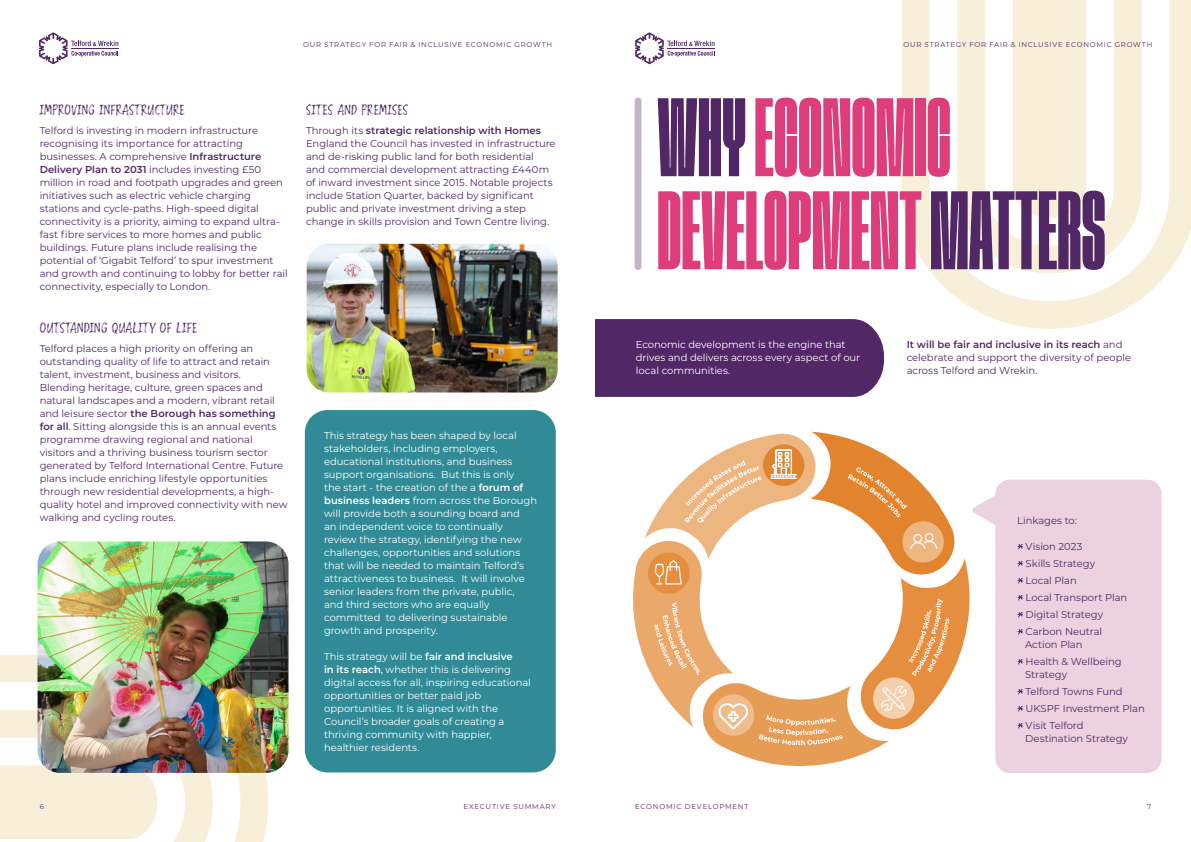
<style>
.page{position:relative;width:1191px;height:842px;background:#fff}
.page>*{position:absolute;margin:0;border:0;box-sizing:border-box;transform-origin:0 0}
.t1{font:500 103.9px/93px "Procerus";color:#de3d7b}
.t2{font:15px "Tooth Nail";letter-spacing:.02em;color:#512766}
.t3{font:10px/13px "Montserrat";letter-spacing:-.005em;color:#512766}
.t4{font:10px/13px "Montserrat";letter-spacing:-.005em;color:#fff}
.t5{font:7px "Montserrat";letter-spacing:.105em;color:#512766}
.s1{color:#512766}
.s2{font-weight:600}
</style>
<div class="page">
<div style="left:995px;top:480px;width:166px;height:293px;background:#ecd1df;border-radius:14px"></div>
<svg style="left:902px;top:0;width:289px;height:329px"></svg>
<svg style="left:957px;top:0;width:184px;height:273px"></svg>
<div style="left:1012px;top:0;width:74px;height:218px;background:#f7efd8"></div>
<div style="left:305px;top:410px;width:251px;height:362px;background:#308b96;border-radius:23px"></div>
<div style="left:595px;top:319px;width:289px;height:78px;background:#512766"></div>
<svg style="left:1017px;top:544px;width:6px;height:5px"></svg>
<svg style="left:1017px;top:561px;width:6px;height:5px"></svg>
<svg style="left:1017px;top:578px;width:6px;height:5px"></svg>
<svg style="left:1017px;top:595px;width:6px;height:5px"></svg>
<svg style="left:1017px;top:612px;width:6px;height:5px"></svg>
<svg style="left:1017px;top:629px;width:6px;height:5px"></svg>
<svg style="left:1017px;top:659px;width:6px;height:5px"></svg>
<svg style="left:1017px;top:689px;width:6px;height:5px"></svg>
<svg style="left:1017px;top:706px;width:6px;height:5px"></svg>
<svg style="left:1017px;top:723px;width:6px;height:5px"></svg>
<div style="left:634px;top:98px;width:7px;height:172px;background:#c2b3c9;border-radius:3px"></div>
<svg style="left:0;top:655px;width:268px;height:187px"></svg>
<svg style="left:0;top:710px;width:213px;height:132px"></svg>
<img style="left:38px;top:541px;width:250px;height:232px">
<img style="left:307px;top:244px;width:250px;height:148px">
<svg style="left:633px;top:432px;width:377px;height:339px"></svg>
<svg style="left:39px;top:32px;width:79px;height:32px"></svg>
<hr style="left:71px;top:48px;width:47px;height:1px;background:#512766">
<svg style="left:635px;top:32px;width:79px;height:32px"></svg>
<hr style="left:667px;top:48px;width:47px;height:1px;background:#512766">
<p class="t5" style="left:303px;top:39px;width:250px">OUR STRATEGY FOR FAIR &amp; INCLUSIVE ECONOMIC GROWTH</p>
<p class="t5" style="left:903px;top:39px;width:250px">OUR STRATEGY FOR FAIR &amp; INCLUSIVE ECONOMIC GROWTH</p>
<h1 class="t1" style="left:657px;top:94px;width:450px"><span class="s1">WHY</span> ECONOMIC<br>DEVELOPMENT <span class="s1">MATTERS</span></h1>
<h2 class="t2" style="left:40px;top:102px;width:147px">IMPROVING INFRASTRUCTURE</h2>
<p class="t3" style="left:40px;top:123px;width:250px">Telford is investing in modern infrastructure recognising its importance for attracting businesses. A comprehensive <span class="s2">Infrastructure Delivery Plan to 2031</span> includes investing £50 million in road and footpath upgrades and green initiatives such as electric vehicle charging stations and cycle-paths. High-speed digital connectivity is a priority, aiming to expand ultra&shy;fast fibre services to more homes and public buildings. Future plans include realising the potential of ‘Gigabit Telford’ to spur investment and growth and continuing to lobby for better rail connectivity, especially to London.</p>
<h2 class="t2" style="left:40px;top:320px;width:159px">OUTSTANDING QUALITY OF LIFE</h2>
<p class="t3" style="left:40px;top:341px;width:249px">Telford places a high priority on offering an outstanding quality of life to attract and retain talent, investment, business and visitors.<br>Blending heritage, culture, green spaces and natural landscapes and a modern, vibrant retail and leisure sector <span class="s2">the Borough has something for all</span>. Sitting alongside this is an annual events programme drawing regional and national visitors and a thriving business tourism sector generated by Telford International Centre. Future plans include enriching lifestyle opportunities through new residential developments, a high&shy;quality hotel and improved connectivity with new walking and cycling routes.</p>
<p class="t4" style="left:636px;top:338px;width:226px">Economic development is the engine that drives and delivers across every aspect of our local communities.</p>
<p class="t3" style="left:906px;top:338px;width:226px"><span class="s2">It will be fair and inclusive in its reach</span> and celebrate and support the diversity of people across Telford and Wrekin.</p>
<h2 class="t2" style="left:306px;top:102px;width:104px">SITES AND PREMISES</h2>
<p class="t3" style="left:306px;top:123px;width:251px">Through its <span class="s2">strategic relationship with Homes </span>England the Council has invested in infrastructure and de-risking public land for both residential and commercial development attracting £440m of inward investment since 2015. Notable projects include Station Quarter, backed by significant public and private investment driving a step change in skills provision and Town Centre living.</p>
<p class="t4" style="left:324px;top:428px;width:214px">This strategy has been shaped by local stakeholders, including employers, educational institutions, and business support organisations. But this is only<br>the start - the creation of the a <span class="s2">forum of business leaders</span> from across the Borough will provide both a sounding board and<br>an independent voice to continually review the strategy, identifying the new challenges, opportunities and solutions that will be needed to maintain Telford’s attractiveness to business. It will involve senior leaders from the private, public,<br>and third sectors who are equally committed to delivering sustainable growth and prosperity.</p>
<p class="t4" style="left:324px;top:649px;width:208px">This strategy will be <span class="s2">fair and inclusive<br>in its reach</span>, whether this is delivering digital access for all, inspiring educational opportunities or better paid job opportunities. It is aligned with the Council’s broader goals of creating a thriving community with happier, healthier residents.</p>
<p class="t3" style="left:1017px;top:513px;width:61px">Linkages to:</p>
<p class="t3" style="left:1025px;top:537px;width:103px;line-height:17px">Vision 2023<br>Skills Strategy<br>Local Plan<br>Local Transport Plan<br>Digital Strategy<br>Carbon Neutral</p>
<p class="t3" style="left:1025px;top:635px;width:98px;line-height:17px">Action Plan<br>Health &amp; Wellbeing</p>
<p class="t3" style="left:1025px;top:665px;width:121px;line-height:17px">Strategy<br>Telford Towns Fund<br>UKSPF Investment Plan<br>Visit Telford</p>
<p class="t3" style="left:1025px;top:731px;width:104px">Destination Strategy</p>
<p class="t5" style="left:40px;top:802px;width:6px">6</p>
<p class="t5" style="left:463px;top:802px;width:94px">EXECUTIVE SUMMARY</p>
<p class="t5" style="left:635px;top:802px;width:115px">ECONOMIC DEVELOPMENT</p>
<p class="t5" style="left:1147px;top:802px;width:6px">7</p>
</div>
